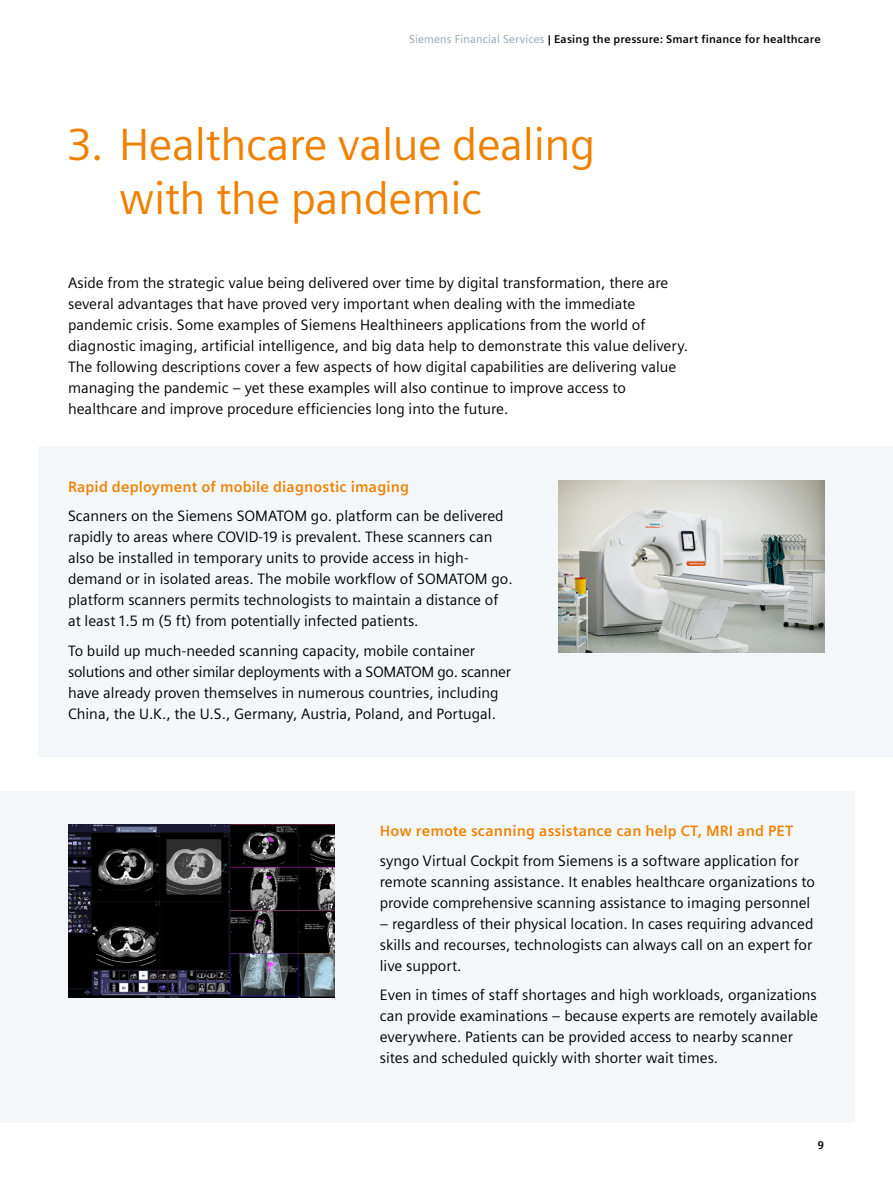
<style>
.page{position:relative;width:893px;height:1191px;background:#fff}
.page>*{position:absolute;margin:0;border:0;box-sizing:border-box;transform-origin:0 0}
.t1{font:45px/54px "Siemens Sans";letter-spacing:-.01em;color:#f08100}
.t2{font:15px/21px "Siemens Sans";color:#000}
.t3{font:700 15px "Siemens Sans";letter-spacing:.01em;color:#f08100}
.t4{font:700 11.25px "Siemens Sans";letter-spacing:.015em;color:#000}
.s1{font-weight:400;color:#8da3b0}
</style>
<div class="page">
<div style="left:38px;top:446px;width:855px;height:311px;background:#f4f7f9"></div>
<div style="left:0;top:791px;width:855px;height:331px;background:#f4f7f9"></div>
<img style="left:558px;top:480px;width:266px;height:172px">
<img style="left:68px;top:824px;width:266px;height:173px">
<p class="t4" style="left:409px;top:32px;width:413px"><span class="s1">Siemens Financial Services</span> | Easing the pressure: Smart finance for healthcare</p>
<h1 class="t1" style="left:119px;top:118px;width:478px;text-indent:-51px">3. Healthcare value dealing with the pandemic</h1>
<p class="t2" style="left:68px;top:272px;width:622px">Aside from the strategic value being delivered over time by digital transformation, there are several advantages that have proved very important when dealing with the immediate pandemic crisis. Some examples of Siemens Healthineers applications from the world of diagnostic imaging, artificial intelligence, and big data help to demonstrate this value delivery.<br>The following descriptions cover a few aspects of how digital capabilities are delivering value managing the pandemic – yet these examples will also continue to improve access to healthcare and improve procedure efficiencies long into the future.</p>
<p class="t3" style="left:68px;top:478px;width:343px">Rapid deployment of mobile diagnostic imaging</p>
<p class="t2" style="left:68px;top:506px;width:446px">Scanners on the Siemens SOMATOM go. platform can be delivered rapidly to areas where COVID-19 is prevalent. These scanners can also be installed in temporary units to provide access in high&shy;demand or in isolated areas. The mobile workflow of SOMATOM go. platform scanners permits technologists to maintain a distance of at least 1.5 m (5 ft) from potentially infected patients.</p>
<p class="t2" style="left:68px;top:640px;width:444px">To build up much-needed scanning capacity, mobile container solutions and other similar deployments with a SOMATOM go. scanner have already proven themselves in numerous countries, including China, the U.K., the U.S., Germany, Austria, Poland, and Portugal.</p>
<p class="t3" style="left:380px;top:822px;width:415px">How remote scanning assistance can help CT, MRI and PET</p>
<p class="t2" style="left:380px;top:850px;width:436px">syngo Virtual Cockpit from Siemens is a software application for remote scanning assistance. It enables healthcare organizations to provide comprehensive scanning assistance to imaging personnel</p>
<p class="t2" style="left:380px;top:913px;width:435px;text-align:justify">– regardless of their physical location. In cases requiring advanced skills and recourses, technologists can always call on an expert for live support.</p>
<p class="t2" style="left:380px;top:984px;width:440px">Even in times of staff shortages and high workloads, organizations can provide examinations – because experts are remotely available everywhere. Patients can be provided access to nearby scanner sites and scheduled quickly with shorter wait times.</p>
<p class="t4" style="left:818px;top:1139px;width:8px">9</p>
</div>
